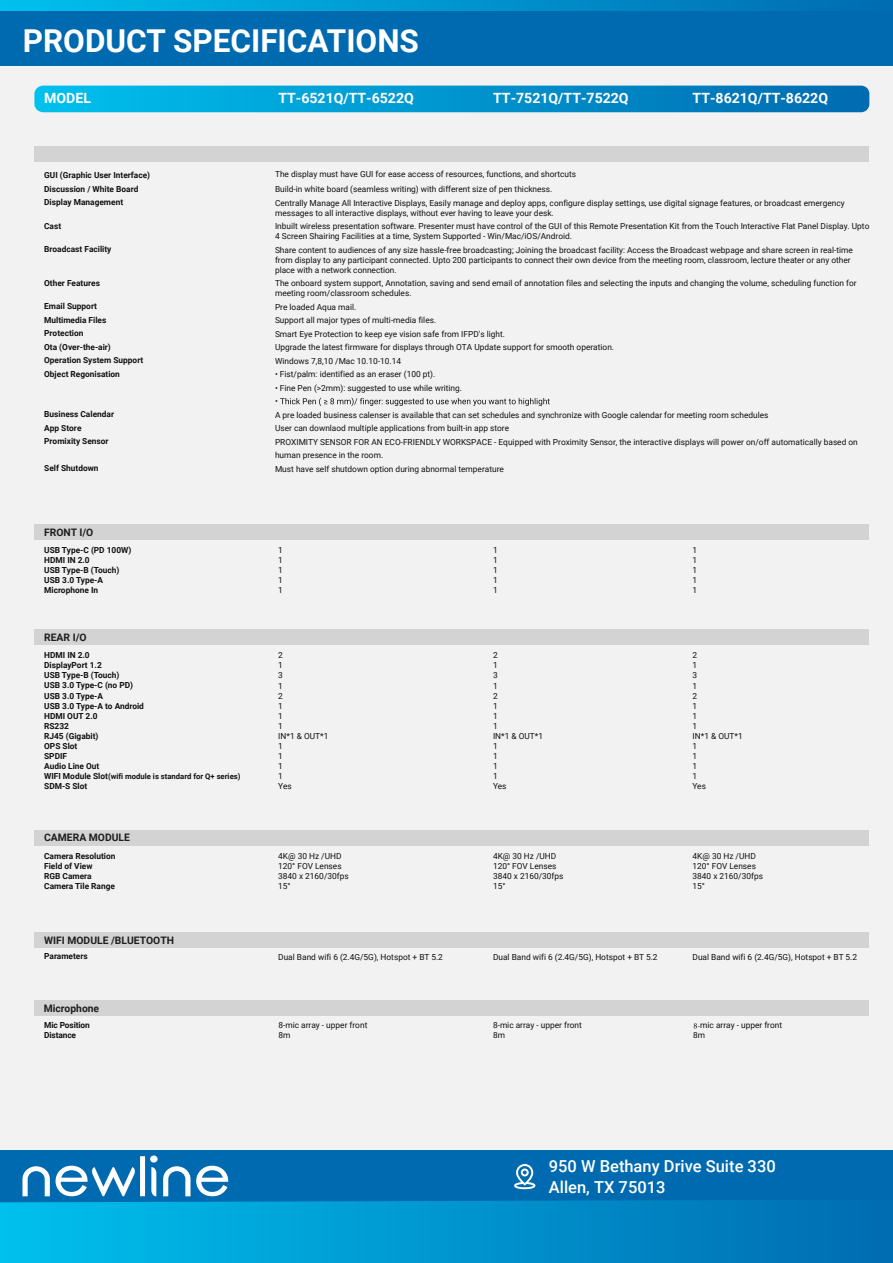
<style>
.page{position:relative;width:893px;height:1263px;background:#fff}
.page>*{position:absolute;margin:0;border:0;box-sizing:border-box;transform-origin:0 0}
.t1{font:700 31.5px "Roboto";color:#fff}
.t2{font:500 16.5px/21px "Roboto";color:#fff}
.t3{font:700 14.1px "Roboto";color:#fff}
.t4{font:700 10.35px "Roboto";color:#1e1e1e}
.t5{font:8.4px/10.1px "Roboto";color:#111}
.t6{font:700 8.4px/10.1px "Roboto";color:#111}
.t7{font:700 7.65px "Roboto";color:#111}
.s1{font-size:8.4px}
</style>
<div class="page">
<div style="left:0;top:22px;width:893px;height:1241px;background:#f2f2f2"></div>
<div style="left:0;top:1150px;width:893px;height:54px;background:#006ab0"></div>
<svg style="left:22px;top:1155px;width:206px;height:41px"></svg>
<svg style="left:0;top:0;width:893px;height:11px;background:#0095cf"></svg>
<svg style="left:0;top:1200px;width:893px;height:63px;background:#0094ce"></svg>
<div style="left:0;top:11px;width:893px;height:55px;background:#006ab0"></div>
<svg style="left:34px;top:86px;width:835px;height:26px;background:#0195ce"></svg>
<div style="left:34px;top:524px;width:835px;height:16px;background:#d3d3d3"></div>
<div style="left:34px;top:629px;width:835px;height:16px;background:#d3d3d3"></div>
<div style="left:34px;top:830px;width:835px;height:15px;background:#d3d3d3"></div>
<div style="left:34px;top:932px;width:835px;height:16px;background:#d3d3d3"></div>
<div style="left:34px;top:1000px;width:835px;height:16px;background:#d3d3d3"></div>
<svg style="left:694px;top:1023px;width:6px;height:5px"></svg>
<div style="left:34px;top:146px;width:835px;height:16px;background:#d3d3d3"></div>
<svg style="left:280px;top:397px;width:270px;height:9px"></svg>
<svg style="left:514px;top:1164px;width:21px;height:25px"></svg>
<h1 class="t1" style="left:23px;top:19px;width:398px">PRODUCT SPECIFICATIONS</h1>
<h3 class="t3" style="left:44px;top:89px;width:48px">MODEL</h3>
<h3 class="t3" style="left:278px;top:89px;width:137px">TT-6521Q/TT-6522Q</h3>
<h3 class="t3" style="left:493px;top:89px;width:137px">TT-7521Q/TT-7522Q</h3>
<h3 class="t3" style="left:693px;top:89px;width:137px">TT-8621Q/TT-8622Q</h3>
<p class="t6" style="left:44px;top:168px;width:107px;line-height:13.5px">GUI (Graphic User Interface)<br>Discussion / White Board<br>Display Management</p>
<p class="t6" style="left:44px;top:220px;width:19px">Cast</p>
<p class="t6" style="left:44px;top:244px;width:69px">Broadcast Facility</p>
<p class="t6" style="left:44px;top:277px;width:57px">Other Features</p>
<p class="t6" style="left:44px;top:299px;width:100px;line-height:13.5px">Email Support<br>Multimedia Files<br>Protection<br>Ota (Over-the-air)<br>Operation System Support<br>Object Regonisation</p>
<p class="t6" style="left:44px;top:407px;width:71px;line-height:13.5px">Business Calendar<br>App Store<br>Promixity Sensor</p>
<p class="t6" style="left:44px;top:463px;width:56px">Self Shutdown</p>
<p class="t4" style="left:44px;top:525px;width:51px">FRONT I/O</p>
<p class="t6" style="left:44px;top:545px;width:89px">USB Type-C (PD 100W)<br>HDMI IN 2.0<br>USB Type-B (Touch)<br>USB 3.0 Type-A<br>Microphone In</p>
<p class="t4" style="left:44px;top:630px;width:44px">REAR I/O</p>
<p class="t6" style="left:44px;top:650px;width:101px">HDMI IN 2.0<br>DisplayPort 1.2<br>USB Type-B (Touch)<br>USB 3.0 Type-C (no PD)<br>USB 3.0 Type-A<br>USB 3.0 Type-A to Android<br>HDMI OUT 2.0<br>RS232<br>RJ45 (Gigabit)<br>OPS Slot<br>SPDIF<br>Audio Line Out</p>
<p class="t7" style="left:44px;top:770px;width:198px"><span class="s1">WIFI Module Slot</span>(wifi module is standard for Q+ series)</p>
<p class="t6" style="left:44px;top:780px;width:45px">SDM-S Slot</p>
<p class="t4" style="left:44px;top:830px;width:87px">CAMERA MODULE</p>
<p class="t6" style="left:44px;top:850px;width:73px">Camera Resolution<br>Field of View<br>RGB Camera<br>Camera Tile Range</p>
<p class="t4" style="left:44px;top:933px;width:131px">WIFI MODULE /BLUETOOTH</p>
<p class="t6" style="left:44px;top:951px;width:45px">Parameters</p>
<p class="t5" style="left:275px;top:166px;width:303px;line-height:15px">The display must have GUI for ease access of resources, functions, and shortcuts<br>Build-in white board (seamless writing) with different size of pen thickness.</p>
<p class="t5" style="left:275px;top:197px;width:571px">Centrally Manage All Interactive Displays, Easily manage and deploy apps, configure display settings, use digital signage features, or broadcast emergency messages to all interactive displays, without ever having to leave your desk.</p>
<p class="t5" style="left:275px;top:221px;width:596px">Inbuilt wireless presentation software. Presenter must have control of the GUI of this Remote Presentation Kit from the Touch Interactive Flat Panel Display. Upto<br>4 Screen Shairing Facilities at a time, System Supported - Win/Mac/iOS/Android.</p>
<p class="t5" style="left:275px;top:244px;width:579px">Share content to audiences of any size hassle-free broadcasting; Joining the broadcast facility: Access the Broadcast webpage and share screen in real-time from display to any participant connected. Upto 200 participants to connect their own device from the meeting room, classroom, lecture theater or any other place with a network connection.</p>
<p class="t5" style="left:275px;top:278px;width:583px">The onboard system support, Annotation, saving and send email of annotation files and selecting the inputs and changing the volume, scheduling function for meeting room/classroom schedules.</p>
<p class="t5" style="left:275px;top:300px;width:341px;line-height:13.5px">Pre loaded Aqua mail.<br>Support all major types of multi-media files.<br>Smart Eye Protection to keep eye vision safe from IFPD's light.<br>Upgrade the latest firmware for displays through OTA Update support for smooth operation.<br>Windows 7,8,10 /Mac 10.10-10.14</p>
<p class="t5" style="left:275px;top:369px;width:162px">• Fist/palm: identified as an eraser (100 pt).</p>
<p class="t5" style="left:275px;top:381px;width:584px;line-height:13.5px">• Fine Pen (&gt;2mm): suggested to use while writing.<br>•<br>A pre loaded business calenser is available that can set schedules and synchronize with Google calendar for meeting room schedules<br>User can downlaod multiple applications from built-in app store<br>PROXIMITY SENSOR FOR AN ECO-FRIENDLY WORKSPACE - Equipped with Proximity Sensor, the interactive displays will power on/off automatically based on human presence in the room.<br>Must have self shutdown option during abnormal temperature</p>
<p class="t5" style="left:278px;top:545px;width:6px;text-align:justify">1<br>1<br>1<br>1<br>1</p>
<p class="t5" style="left:493px;top:545px;width:6px;text-align:justify">1<br>1<br>1<br>1<br>1</p>
<p class="t5" style="left:692px;top:545px;width:6px;text-align:justify">1<br>1<br>1<br>1<br>1</p>
<p class="t5" style="left:278px;top:650px;width:52px">2<br>1<br>3<br>1<br>2<br>1<br>1<br>1<br>IN*1 &amp; OUT*1<br>1<br>1<br>1<br>1<br>Yes</p>
<p class="t5" style="left:493px;top:650px;width:52px">2<br>1<br>3<br>1<br>2<br>1<br>1<br>1<br>IN*1 &amp; OUT*1<br>1<br>1<br>1<br>1<br>Yes</p>
<p class="t5" style="left:692px;top:650px;width:52px">2<br>1<br>3<br>1<br>2<br>1<br>1<br>1<br>IN*1 &amp; OUT*1<br>1<br>1<br>1<br>1<br>Yes</p>
<p class="t5" style="left:278px;top:850px;width:72px">4K@ 30 Hz /UHD<br>120° FOV Lenses<br>3840 x 2160/30fps<br>15°</p>
<p class="t5" style="left:493px;top:850px;width:72px">4K@ 30 Hz /UHD<br>120° FOV Lenses<br>3840 x 2160/30fps<br>15°</p>
<p class="t5" style="left:692px;top:850px;width:72px">4K@ 30 Hz /UHD<br>120° FOV Lenses<br>3840 x 2160/30fps<br>15°</p>
<p class="t5" style="left:278px;top:951px;width:166px">Dual Band wifi 6 (2.4G/5G), Hotspot + BT 5.2</p>
<p class="t5" style="left:493px;top:951px;width:166px">Dual Band wifi 6 (2.4G/5G), Hotspot + BT 5.2</p>
<p class="t5" style="left:692px;top:951px;width:166px">Dual Band wifi 6 (2.4G/5G), Hotspot + BT 5.2</p>
<p class="t4" style="left:44px;top:1001px;width:57px">Microphone</p>
<p class="t6" style="left:44px;top:1020px;width:47px">Mic Position<br>Distance</p>
<p class="t5" style="left:278px;top:1020px;width:90px">8-mic array - upper front<br>8m</p>
<p class="t5" style="left:493px;top:1020px;width:90px">8-mic array - upper front<br>8m</p>
<p class="t5" style="left:693px;top:1020px;width:90px;text-indent:7px">mic array - upper front<br>8m</p>
<h2 class="t2" style="left:549px;top:1155px;width:228px">950 W Bethany Drive Suite 330<br>Allen, TX 75013</h2>
</div>
